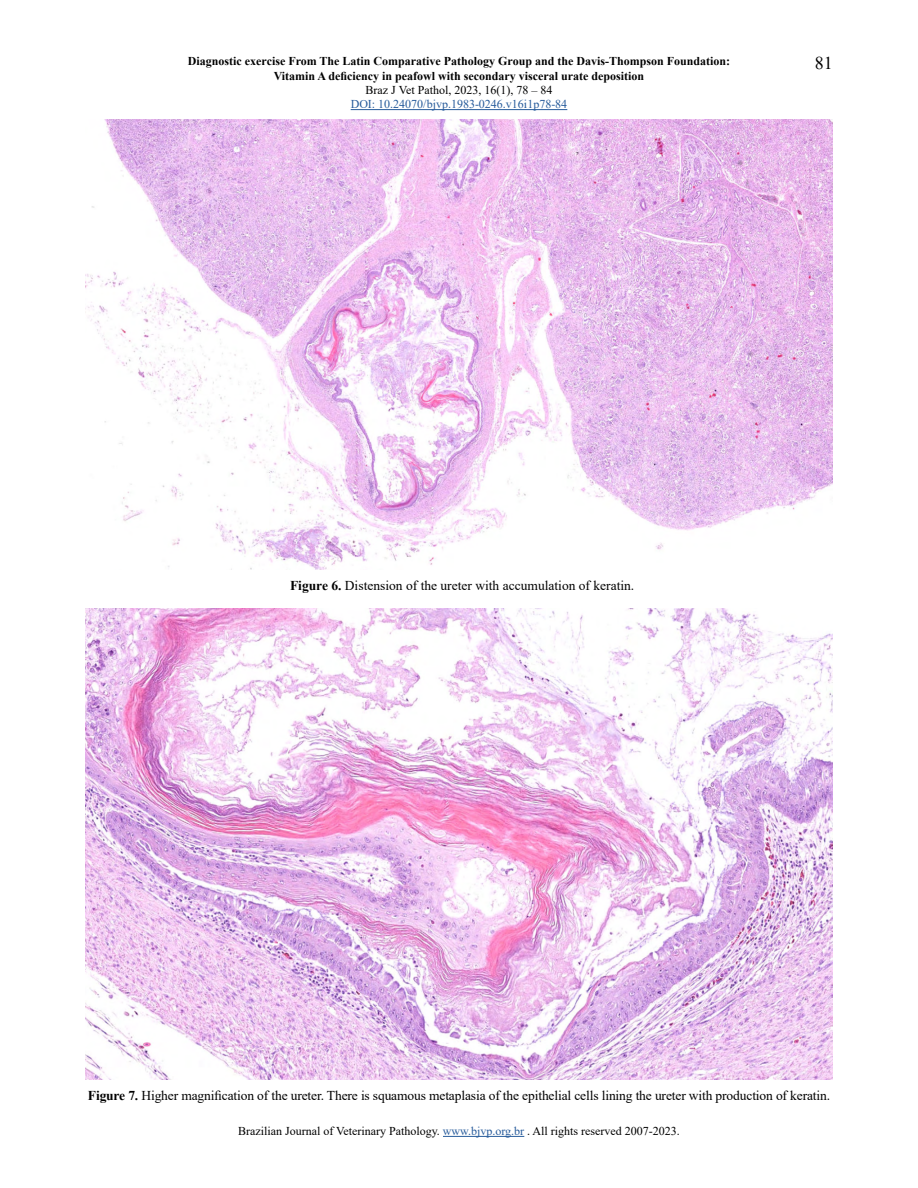
<style>
.page{position:relative;width:918px;height:1188px;background:#fff}
.page>*{position:absolute;margin:0;border:0;box-sizing:border-box;transform-origin:0 0}
.t1{font:18px "Times New Roman";color:#000}
.t2{font:13.5px "Times New Roman";letter-spacing:-.01em;color:#000}
.t3{font:700 12px/14.4px "Times New Roman";color:#000;text-align:center}
.t4{font:12px "Times New Roman";color:#000}
.t5{font:12px "Times New Roman";color:#275b9b}
.s1{font-weight:700}
.s2{color:#275b9b}
</style>
<div class="page">
<hr style="left:443px;top:1136px;width:81px;height:1px;background:#275b9b">
<hr style="left:351px;top:109px;width:216px;height:1px;background:#275b9b">
<img style="left:85px;top:608px;width:748px;height:472px">
<img style="left:85px;top:119px;width:748px;height:451px">
<p class="t3" style="left:188px;top:54px;width:544px">Diagnostic exercise From The Latin Comparative Pathology Group and the Davis-Thompson Foundation:<br>Vitamin A deficiency in peafowl with secondary visceral urate deposition</p>
<p class="t4" style="left:366px;top:81px;width:188px">Braz J Vet Pathol, 2023, 16(1), 78 – 84</p>
<p class="t5" style="left:351px;top:96px;width:218px">DOI: 10.24070/bjvp.1983-0246.v16i1p78-84</p>
<h1 class="t1" style="left:815px;top:51px;width:19px">81</h1>
<p class="t2" style="left:290px;top:576px;width:346px"><span class="s1">Figure 6.</span> Distension of the ureter with accumulation of keratin.</p>
<p class="t2" style="left:88px;top:1086px;width:744px"><span class="s1">Figure 7.</span> Higher magnification of the ureter. There is squamous metaplasia of the epithelial cells lining the ureter with production of keratin.</p>
<p class="t4" style="left:238px;top:1123px;width:443px">Brazilian Journal of Veterinary Pathology. <span class="s2">www.bjvp.org.br</span> . All rights reserved 2007-2023.</p>
</div>
